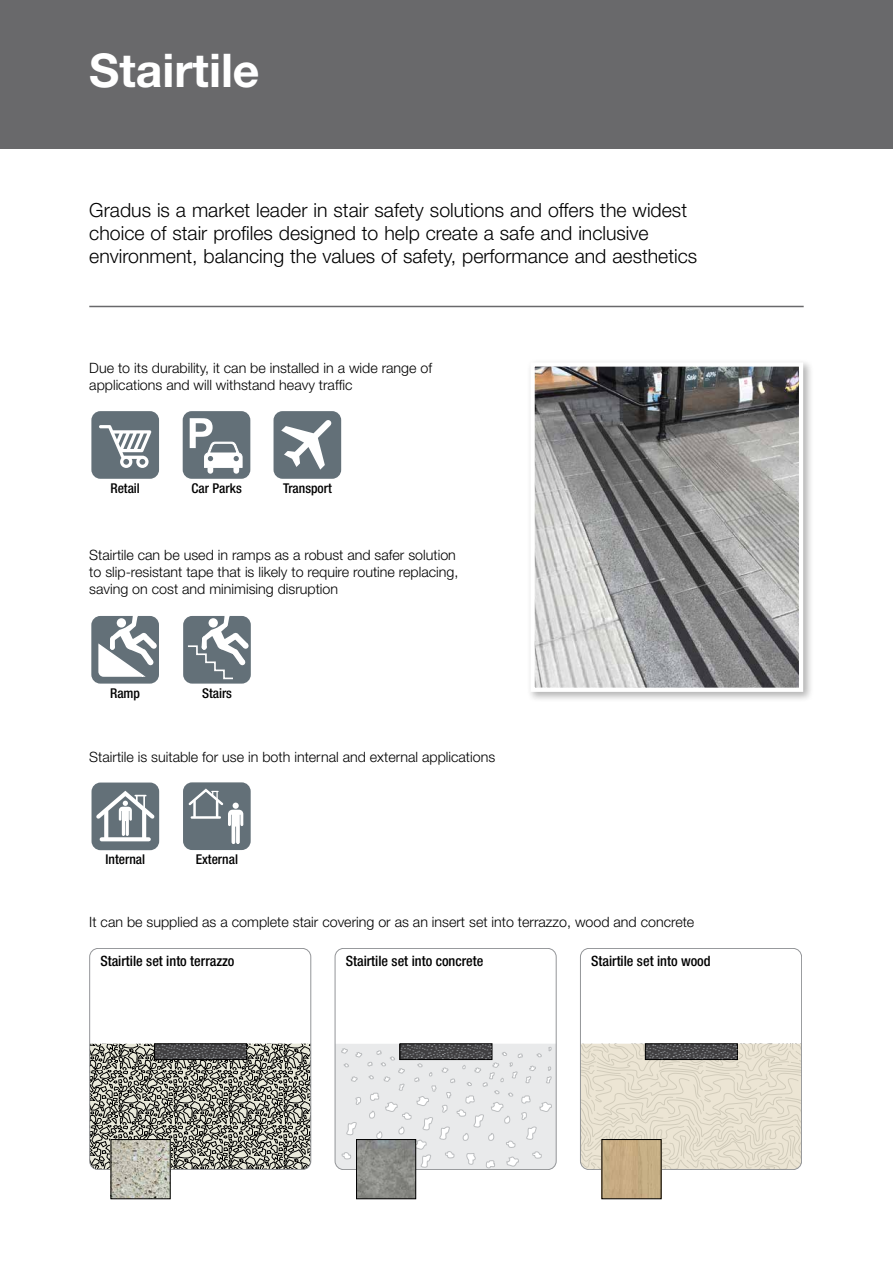
<style>
.page{position:relative;width:893px;height:1263px;background:#fff}
.page>*{position:absolute;margin:0;border:0;box-sizing:border-box;transform-origin:0 0}
.t1{font:700 46.5px "Helvetica Neue LT Pro";color:#fff}
.t2{font:300 19.5px/23.4px "Helvetica Neue LT";color:#000}
.t3{font:300 14.25px/17.1px "Helvetica Neue LT";color:#000}
.t4{font:500 condensed 14.25px "Helvetica Neue LT Pro";color:#000}
.t5{font:500 condensed 13.5px "Helvetica Neue LT Pro";color:#000}
</style>
<div class="page">
<div style="left:0;top:0;width:893px;height:149px;background:#69696b"></div>
<svg style="left:91px;top:411px;width:68px;height:68px"></svg>
<svg style="left:182px;top:411px;width:69px;height:68px"></svg>
<svg style="left:273px;top:411px;width:69px;height:68px"></svg>
<svg style="left:183px;top:616px;width:68px;height:68px"></svg>
<svg style="left:91px;top:616px;width:68px;height:68px"></svg>
<div style="left:117px;top:618px;width:9px;height:9px;background:#fff;border-radius:50%"></div>
<hr style="left:89px;top:306px;width:715px;height:1px;background:#69696b">
<div style="left:527px;top:359px;width:287px;height:344px;background:#000;opacity:.3"></div>
<img style="left:535px;top:367px;width:263px;height:320px">
<div style="left:530px;top:362px;width:273px;height:330px;border:4px solid #fff"></div>
<div style="left:154px;top:1043px;width:93px;height:17px;border:1px solid #000"></div>
<div style="left:400px;top:1043px;width:92px;height:17px;border:1px solid #000"></div>
<div style="left:645px;top:1043px;width:93px;height:17px;border:1px solid #000"></div>
<svg style="left:90px;top:1044px;width:221px;height:155px"></svg>
<svg style="left:335px;top:1044px;width:221px;height:155px"></svg>
<svg style="left:580px;top:1044px;width:222px;height:155px"></svg>
<svg style="left:91px;top:782px;width:69px;height:69px"></svg>
<svg style="left:183px;top:782px;width:68px;height:68px"></svg>
<h1 class="t1" style="left:89px;top:42px;width:172px">Stairtile</h1>
<h2 class="t2" style="left:89px;top:198px;width:609px">Gradus is a market leader in stair safety solutions and offers the widest choice of stair profiles designed to help create a safe and inclusive environment, balancing the values of safety, performance and aesthetics</h2>
<p class="t3" style="left:89px;top:359px;width:344px">Due to its durability, it can be installed in a wide range of applications and will withstand heavy traffic</p>
<p class="t5" style="left:110px;top:480px;width:31px">Retail</p>
<p class="t5" style="left:191px;top:480px;width:52px">Car Parks</p>
<p class="t5" style="left:283px;top:480px;width:50px">Transport</p>
<p class="t3" style="left:89px;top:546px;width:371px">Stairtile can be used in ramps as a robust and safer solution to slip-resistant tape that is likely to require routine replacing, saving on cost and minimising disruption</p>
<p class="t5" style="left:110px;top:685px;width:31px">Ramp</p>
<p class="t5" style="left:202px;top:685px;width:32px">Stairs</p>
<p class="t3" style="left:89px;top:748px;width:407px">Stairtile is suitable for use in both internal and external applications</p>
<p class="t5" style="left:106px;top:851px;width:41px">Internal</p>
<p class="t5" style="left:196px;top:851px;width:44px">External</p>
<p class="t3" style="left:89px;top:913px;width:607px">It can be supplied as a complete stair covering or as an insert set into terrazzo, wood and concrete</p>
<p class="t4" style="left:591px;top:952px;width:121px">Stairtile set into wood</p>
<p class="t4" style="left:100px;top:952px;width:136px">Stairtile set into terrazzo</p>
<p class="t4" style="left:346px;top:952px;width:139px">Stairtile set into concrete</p>
</div>
